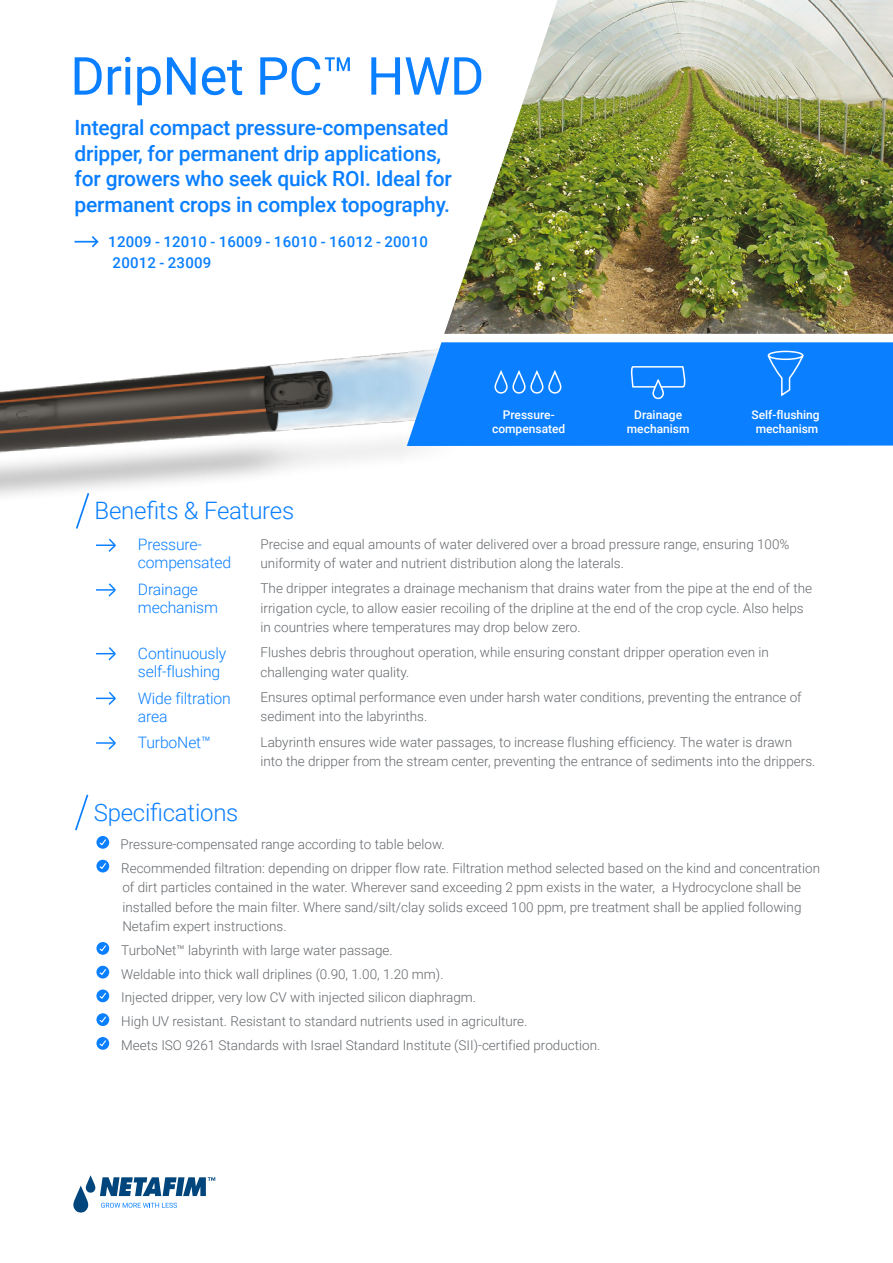
<style>
.page{position:relative;width:893px;height:1263px;background:#fff}
.page>*{position:absolute;margin:0;border:0;box-sizing:border-box;transform-origin:0 0}
.t1{font:52.5px "Roboto";letter-spacing:-.01em;color:#0a7fff}
.t2{font:300 24px "Roboto";letter-spacing:-.01em;color:#0a7fff}
.t3{font:500 21px/25.5px "Roboto";letter-spacing:-.01em;color:#0a7fff}
.t4{font:300 15.75px/18px "Roboto";letter-spacing:-.01em;color:#0a7fff}
.t5{font:500 15px/20.7px "Roboto";letter-spacing:.015em;color:#0a7fff}
.t6{font:300 13.5px/19.5px "Roboto";color:#64686c}
.t7{font:500 12px/13.5px "Roboto";color:#fff;text-align:center}
</style>
<div class="page">
<img style="left:0;top:352px;width:419px;height:144px">
<svg style="left:73px;top:1175px;width:142px;height:37px"></svg>
<svg style="left:75px;top:236px;width:24px;height:11px"></svg>
<div style="left:407px;top:342px;width:486px;height:104px;background:#0a7fff"></div>
<svg style="left:767px;top:350px;width:38px;height:48px;background:#2a8fff"></svg>
<svg style="left:96px;top:836px;width:13px;height:13px"></svg>
<svg style="left:98px;top:838px;width:9px;height:8px"></svg>
<svg style="left:96px;top:860px;width:13px;height:12px"></svg>
<svg style="left:98px;top:862px;width:9px;height:8px"></svg>
<svg style="left:96px;top:942px;width:13px;height:13px"></svg>
<svg style="left:98px;top:944px;width:9px;height:8px"></svg>
<svg style="left:96px;top:966px;width:13px;height:12px"></svg>
<svg style="left:98px;top:968px;width:9px;height:8px"></svg>
<svg style="left:96px;top:989px;width:13px;height:13px"></svg>
<svg style="left:98px;top:991px;width:9px;height:9px"></svg>
<svg style="left:96px;top:1013px;width:13px;height:13px"></svg>
<svg style="left:98px;top:1015px;width:9px;height:8px"></svg>
<svg style="left:96px;top:1037px;width:13px;height:13px"></svg>
<svg style="left:98px;top:1039px;width:9px;height:8px"></svg>
<svg style="left:75px;top:491px;width:16px;height:38px"></svg>
<svg style="left:75px;top:794px;width:14px;height:37px"></svg>
<svg style="left:628px;top:365px;width:61px;height:36px;background:#278eff"></svg>
<svg style="left:96px;top:538px;width:20px;height:14px"></svg>
<svg style="left:96px;top:583px;width:20px;height:14px"></svg>
<svg style="left:96px;top:647px;width:20px;height:14px"></svg>
<svg style="left:96px;top:691px;width:20px;height:14px"></svg>
<svg style="left:96px;top:736px;width:20px;height:14px"></svg>
<svg style="left:494px;top:370px;width:68px;height:25px;background:#3696ff"></svg>
<img style="left:444px;top:0;width:449px;height:334px">
<h1 class="t1" style="left:70px;top:39px;width:416px">DripNet PC™ HWD</h1>
<h3 class="t3" style="left:75px;top:114px;width:379px">Integral compact pressure-compensated dripper, for permanent drip applications, for growers who seek quick ROI. Ideal for permanent crops in complex topography.</h3>
<p class="t5" style="left:108px;top:231px;width:321px">12009 - 12010 - 16009 - 16010 - 16012 - 20010<br>20012 - 23009</p>
<h2 class="t2" style="left:95px;top:494px;width:201px">Benefits &amp; Features</h2>
<p class="t7" style="left:492px;top:408px;width:75px">Pressure&shy;compensated</p>
<p class="t7" style="left:751px;top:408px;width:70px">Self-flushing mechanism</p>
<p class="t7" style="left:627px;top:408px;width:64px">Drainage mechanism</p>
<p class="t4" style="left:138px;top:535px;width:95px">Pressure&shy;compensated</p>
<p class="t6" style="left:261px;top:534px;width:530px">Precise and equal amounts of water delivered over a broad pressure range, ensuring 100% uniformity of water and nutrient distribution along the laterals.</p>
<p class="t4" style="left:138px;top:580px;width:82px">Drainage mechanism</p>
<p class="t6" style="left:261px;top:578px;width:553px">The dripper integrates a drainage mechanism that drains water from the pipe at the end of the irrigation cycle, to allow easier recoiling of the dripline at the end of the crop cycle. Also helps in countries where temperatures may drop below zero.</p>
<p class="t4" style="left:138px;top:644px;width:90px">Continuously self-flushing</p>
<p class="t6" style="left:261px;top:642px;width:510px">Flushes debris throughout operation, while ensuring constant dripper operation even in challenging water quality.</p>
<p class="t4" style="left:138px;top:688px;width:94px">Wide filtration area</p>
<p class="t6" style="left:261px;top:687px;width:543px">Ensures optimal performance even under harsh water conditions, preventing the entrance of sediment into the labyrinths.</p>
<p class="t4" style="left:138px;top:733px;width:74px">TurboNet™</p>
<p class="t6" style="left:261px;top:731px;width:556px">Labyrinth ensures wide water passages, to increase flushing efficiency. The water is drawn into the dripper from the stream center, preventing the entrance of sediments into the drippers.</p>
<h2 class="t2" style="left:94px;top:795px;width:146px">Specifications</h2>
<p class="t6" style="left:121px;top:831px;width:701px;line-height:23.7px">Pressure-compensated range according to table below.<br>Recommended filtration: depending on dripper flow rate. Filtration method selected based on the kind and concentration</p>
<p class="t6" style="left:122px;top:877px;width:681px;text-align:justify">of dirt particles contained in the water. Wherever sand exceeding 2 ppm exists in the water, a Hydrocyclone shall be installed before the main filter. Where sand/silt/clay solids exceed 100 ppm, pre treatment shall be applied following Netafim expert instructions.</p>
<p class="t6" style="left:121px;top:937px;width:481px;line-height:23.7px">TurboNet™ labyrinth with large water passage.<br>Weldable into thick wall driplines (0.90, 1.00, 1.20 mm).<br>Injected dripper, very low CV with injected silicon diaphragm.<br>High UV resistant. Resistant to standard nutrients used in agriculture.<br>Meets ISO 9261 Standards with Israel Standard Institute (SII)-certified production.</p>
</div>
